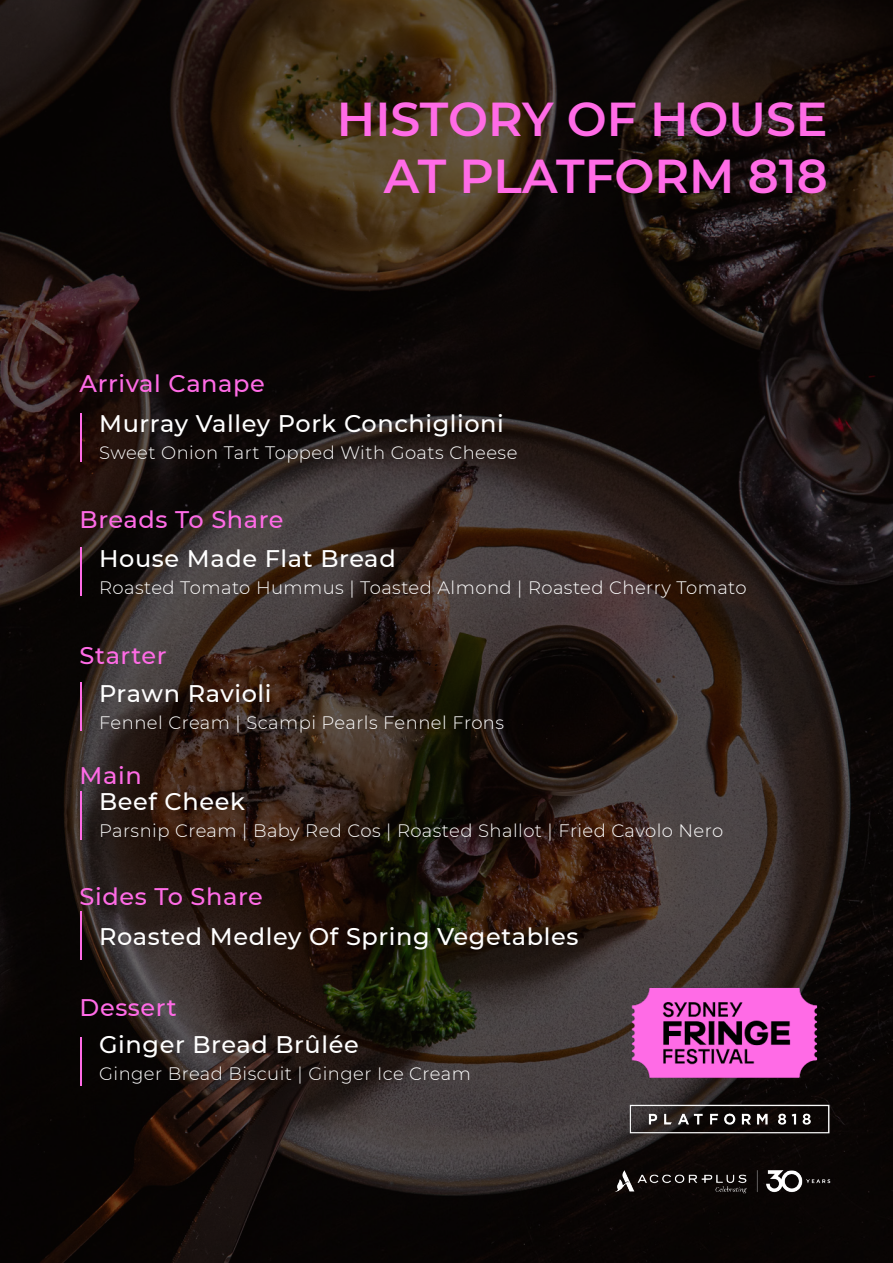
<style>
.page{position:relative;width:893px;height:1263px;background:#fff}
.page>*{position:absolute;margin:0;border:0;box-sizing:border-box;transform-origin:0 0}
.t1{font:600 47.55px/57px "Montserrat";color:#ff6be6;text-align:right}
.t2{font:500 24px "Montserrat";letter-spacing:.025em;color:#fff}
.t3{font:500 24px "Montserrat";letter-spacing:.025em;color:#ff6be6}
.t4{font:300 18px "Montserrat";letter-spacing:.025em;color:#fff}
</style>
<div class="page">
<img style="left:0;top:0;width:893px;height:1263px">
<img style="left:615px;top:1090px;width:229px;height:57px">
<img style="left:619px;top:979px;width:207px;height:109px">
<img style="left:606px;top:1162px;width:232px;height:38px">
<hr style="left:80px;top:414px;width:2px;height:48px;background:#ff6be6">
<hr style="left:80px;top:547px;width:2px;height:48px;background:#ff6be6">
<hr style="left:80px;top:682px;width:2px;height:48px;background:#ff6be6">
<hr style="left:80px;top:792px;width:2px;height:48px;background:#ff6be6">
<hr style="left:80px;top:911px;width:2px;height:49px;background:#ff6be6">
<hr style="left:80px;top:1037px;width:2px;height:49px;background:#ff6be6">
<h2 class="t3" style="left:80px;top:367px;width:187px">Arrival Canape</h2>
<h1 class="t1" style="left:337px;top:88px;width:492px">HISTORY OF HOUSE<br>AT PLATFORM 818</h1>
<h2 class="t2" style="left:99px;top:407px;width:406px">Murray Valley Pork Conchiglioni</h2>
<p class="t4" style="left:99px;top:441px;width:420px">Sweet Onion Tart Topped With Goats Cheese</p>
<h2 class="t3" style="left:80px;top:503px;width:206px">Breads To Share</h2>
<h2 class="t2" style="left:99px;top:542px;width:298px">House Made Flat Bread</h2>
<p class="t4" style="left:99px;top:576px;width:649px">Roasted Tomato Hummus | Toasted Almond | Roasted Cherry Tomato</p>
<h2 class="t3" style="left:80px;top:639px;width:89px">Starter</h2>
<h2 class="t2" style="left:99px;top:677px;width:174px">Prawn Ravioli</h2>
<p class="t4" style="left:99px;top:711px;width:406px">Fennel Cream | Scampi Pearls Fennel Frons</p>
<h2 class="t3" style="left:80px;top:759px;width:64px">Main</h2>
<h2 class="t2" style="left:99px;top:785px;width:147px">Beef Cheek</h2>
<p class="t4" style="left:99px;top:819px;width:626px">Parsnip Cream | Baby Red Cos | Roasted Shallot | Fried Cavolo Nero</p>
<h2 class="t3" style="left:80px;top:880px;width:185px">Sides To Share</h2>
<h2 class="t2" style="left:99px;top:920px;width:481px">Roasted Medley Of Spring Vegetables</h2>
<h2 class="t3" style="left:80px;top:990px;width:98px">Dessert</h2>
<h2 class="t2" style="left:99px;top:1028px;width:261px">Ginger Bread Brûlée</h2>
<p class="t4" style="left:99px;top:1062px;width:373px">Ginger Bread Biscuit | Ginger Ice Cream</p>
</div>
